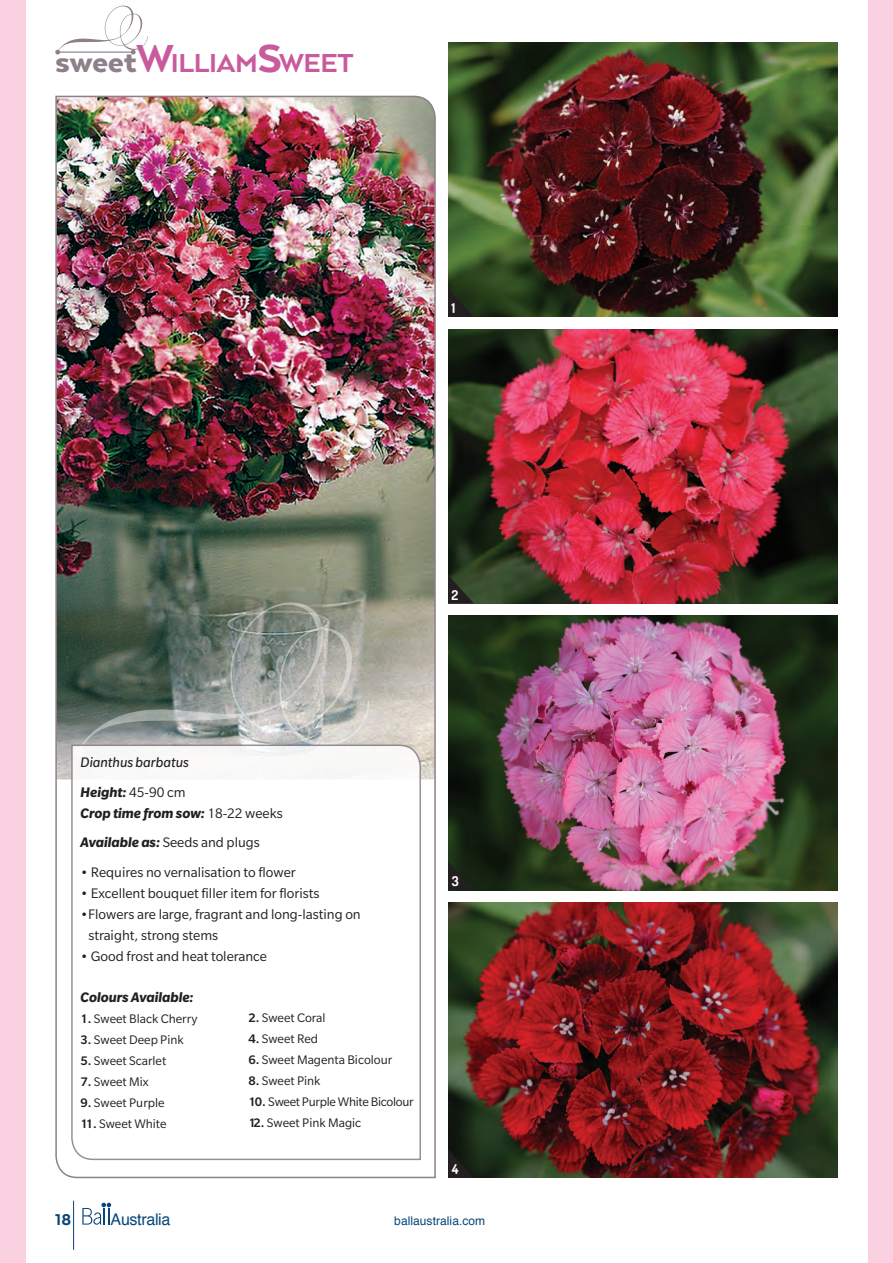
<style>
.page{position:relative;width:893px;height:1263px;background:#fff}
.page>*{position:absolute;margin:0;border:0;box-sizing:border-box;transform-origin:0 0}
.t1{font:800 30px "Arquitecta";letter-spacing:-.01em;color:#c95b9c}
.t2{font:800 18px "Arquitecta";color:#08467a}
.t3{font:16.05px "Helvetica";letter-spacing:-.02em;color:#08467a}
.t4{font:15px/21px "Slate Pro";color:#231f20}
.t5{font:italic 700 15px/29.5px "Slate Pro";color:#231f20}
.t6{font:italic 15px/29.5px "Slate Pro";color:#231f20}
.t7{font:13.5px "Slate Pro";color:#231f20}
.t8{font:13.5px "Slate Pro";letter-spacing:-.02em;color:#231f20}
.t9{font:700 13.5px "Dosis";color:#fff}
.t10{font:12px "Helvetica";letter-spacing:.005em;color:#08467a}
.s1{font-size:39px;color:#8d808a}
.s2{font-size:45px}
.s3{font-weight:700}
.s4{font-style:normal}
.s5{font-weight:400;font-style:normal}
.s6{font-weight:500}
</style>
<div class="page">
<svg style="left:82px;top:1203px;width:29px;height:22px"></svg>
<hr style="left:73px;top:1201px;width:1px;height:49px;background:#08467a">
<div style="left:868px;top:0;width:25px;height:1263px;background:#f9d1e0"></div>
<img style="left:55px;top:95px;width:381px;height:1084px">
<img style="left:448px;top:43px;width:390px;height:274px">
<img style="left:448px;top:329px;width:390px;height:274px">
<img style="left:448px;top:616px;width:390px;height:274px">
<img style="left:448px;top:902px;width:390px;height:276px">
<div style="left:0;top:0;width:25px;height:1263px;background:#f9d1e0"></div>
<svg style="left:448px;top:288px;width:26px;height:29px"></svg>
<svg style="left:448px;top:862px;width:26px;height:28px"></svg>
<svg style="left:448px;top:575px;width:26px;height:28px"></svg>
<svg style="left:448px;top:1149px;width:26px;height:29px"></svg>
<svg style="left:55px;top:5px;width:93px;height:50px"></svg>
<svg style="left:74px;top:602px;width:295px;height:142px;background:#808a82"></svg>
<svg style="left:70px;top:744px;width:352px;height:417px"></svg>
<h1 class="t1" style="left:55px;top:44px;width:300px"><span class="s1">sweet</span><span class="s2">W</span>ILLIAM<span class="s2">S</span>WEET</h1>
<p class="t9" style="left:452px;top:299px;width:5px">1</p>
<p class="t9" style="left:452px;top:586px;width:8px">2</p>
<p class="t6" style="left:80px;top:748px;width:110px">Dianthus barbatus<br><span class="s3">Height:</span> <span class="s4">45-90 cm</span></p>
<p class="t5" style="left:80px;top:798px;width:204px">Crop time from sow: <span class="s5">18-22 weeks<br></span>Available as: <span class="s5">Seeds and plugs</span></p>
<p class="t4" style="left:80px;top:862px;width:217px">• Requires no vernalisation to flower</p>
<p class="t4" style="left:80px;top:883px;width:241px">• Excellent bouquet filler item for florists</p>
<p class="t4" style="left:88px;top:904px;width:274px;text-indent:-8px">•Flowers are large, fragrant and long-lasting on straight, strong stems</p>
<p class="t4" style="left:80px;top:946px;width:188px">• Good frost and heat tolerance</p>
<p class="t5" style="left:80px;top:982px;width:115px">Colours Available:</p>
<p class="t7" style="left:80px;top:1011px;width:118px"><span class="s6">1.</span> Sweet Black Cherry</p>
<p class="t7" style="left:80px;top:1032px;width:105px"><span class="s6">3.</span> Sweet Deep Pink</p>
<p class="t7" style="left:80px;top:1053px;width:87px"><span class="s6">5.</span> Sweet Scarlet</p>
<p class="t7" style="left:80px;top:1074px;width:70px"><span class="s6">7.</span> Sweet Mix</p>
<p class="t7" style="left:80px;top:1095px;width:86px"><span class="s6">9.</span> Sweet Purple</p>
<p class="t7" style="left:80px;top:1116px;width:88px"><span class="s6">11.</span> Sweet White</p>
<p class="t7" style="left:248px;top:1010px;width:79px"><span class="s6">2.</span> Sweet Coral</p>
<p class="t7" style="left:248px;top:1031px;width:71px"><span class="s6">4.</span> Sweet Red</p>
<p class="t7" style="left:248px;top:1052px;width:145px"><span class="s6">6.</span> Sweet Magenta Bicolour</p>
<p class="t7" style="left:248px;top:1073px;width:74px"><span class="s6">8.</span> Sweet Pink</p>
<p class="t8" style="left:248px;top:1094px;width:167px"><span class="s6">10.</span> Sweet Purple White Bicolour</p>
<p class="t7" style="left:248px;top:1115px;width:114px"><span class="s6">12.</span> Sweet Pink Magic</p>
<p class="t9" style="left:452px;top:872px;width:9px">3</p>
<p class="t9" style="left:452px;top:1160px;width:8px">4</p>
<p class="t2" style="left:55px;top:1208px;width:17px">18</p>
<p class="t3" style="left:111px;top:1206px;width:61px">Australia</p>
<p class="t10" style="left:394px;top:1211px;width:92px">ballaustralia.com</p>
</div>
